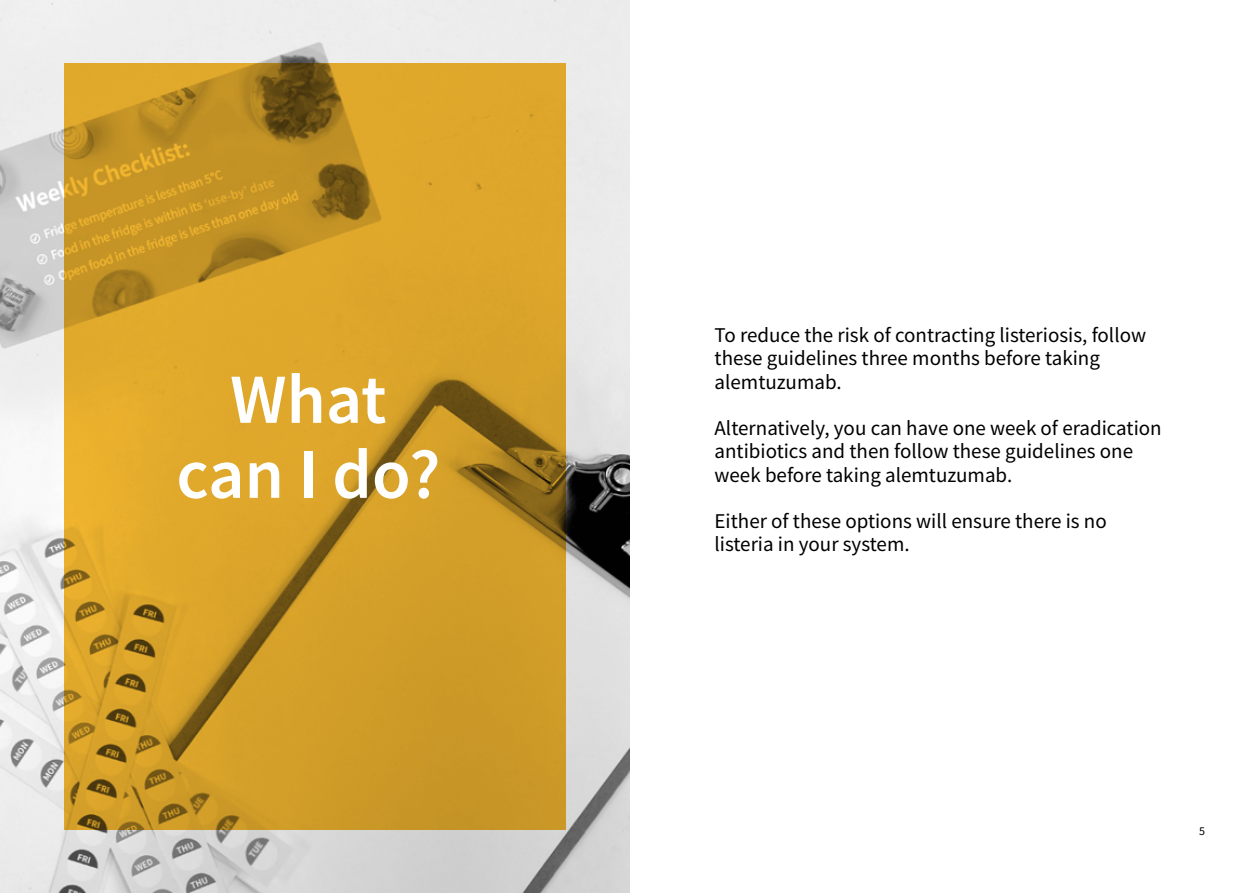
<style>
.page{position:relative;width:1259px;height:893px;background:#fff}
.page>*{position:absolute;margin:0;border:0;box-sizing:border-box;transform-origin:0 0}
.t1{font:600 70.5px/75px "Source Sans Pro";color:#fff;text-align:center}
.t2{font:21px/23.2px "Source Sans Pro";color:#000}
.t3{font:12px "Source Sans Pro";color:#000}
</style>
<div class="page">
<img style="left:0;top:0;width:629px;height:893px">
<svg style="left:64px;top:63px;width:502px;height:766px;background:#ce9b27"></svg>
<h1 class="t1" style="left:176px;top:361px;width:266px">What can I do?</h1>
<p class="t2" style="left:714px;top:323px;width:433px">To reduce the risk of contracting listeriosis, follow these guidelines three months before taking alemtuzumab.</p>
<p class="t2" style="left:714px;top:416px;width:449px">Alternatively, you can have one week of eradication antibiotics and then follow these guidelines one week before taking alemtuzumab.</p>
<p class="t2" style="left:714px;top:509px;width:394px">Either of these options will ensure there is no listeria in your system.</p>
<p class="t3" style="left:1199px;top:823px;width:7px">5</p>
</div>
